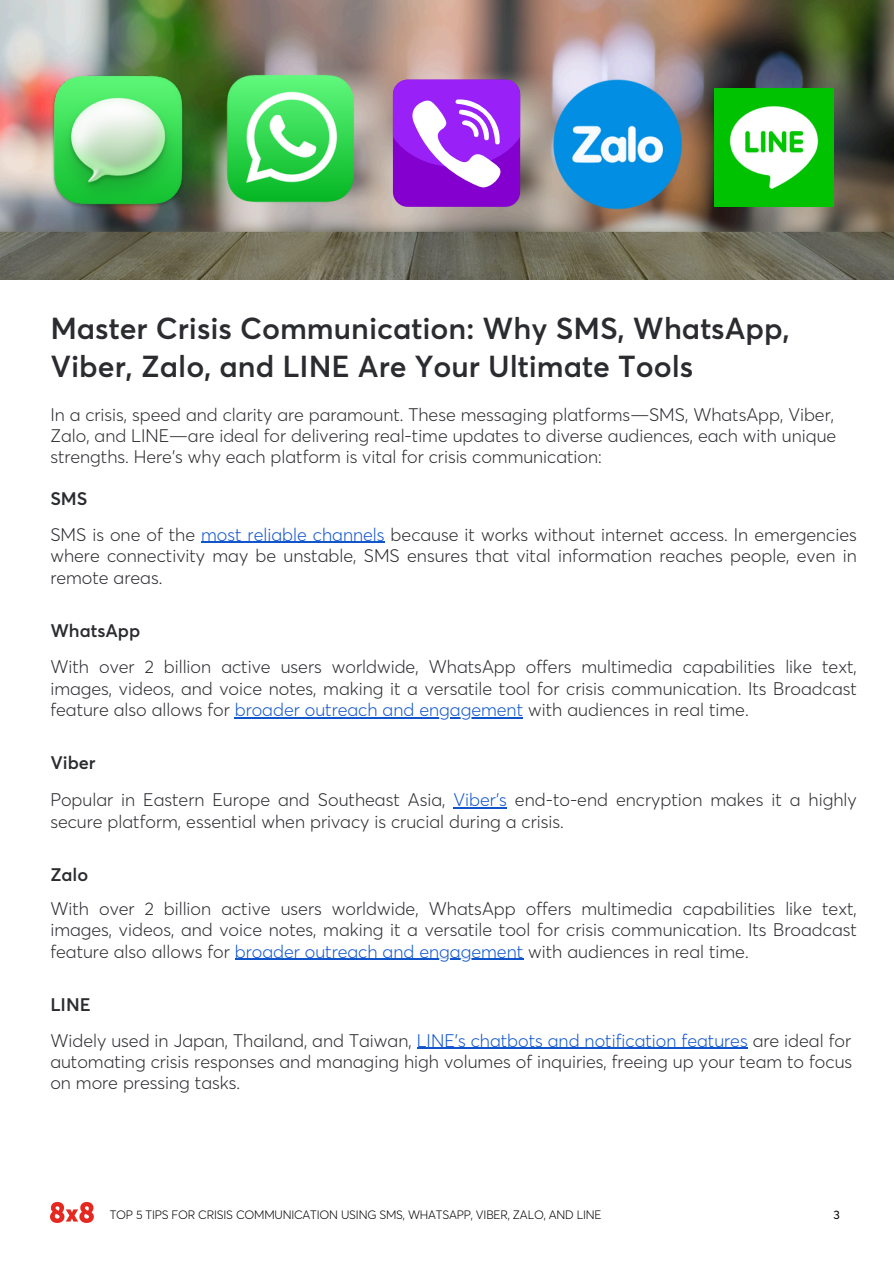
<style>
.page{position:relative;width:894px;height:1264px;background:#fff}
.page>*{position:absolute;margin:0;border:0;box-sizing:border-box;transform-origin:0 0}
.t1{font:600 30px/38.2px "Averta";color:#2b2c30}
.t2{font:300 18px/21.3px "Averta";color:#2b2c30}
.t3{font:600 18px "Averta";color:#2b2c30}
.t4{font:300 12px "Averta";letter-spacing:-.015em;color:#000}
.t5{font:12px "Averta";color:#000}
.s1{color:#15c}
.s2{font-weight:600}
</style>
<div class="page">
<img style="left:50px;top:1202px;width:43px;height:20px">
<img style="left:0;top:0;width:893px;height:280px">
<img style="left:219px;top:69px;width:141px;height:140px">
<img style="left:714px;top:88px;width:118px;height:118px">
<div style="left:393px;top:80px;width:127px;height:127px;background:#8400ce;border-radius:15px"></div>
<svg style="left:393px;top:80px;width:127px;height:107px"></svg>
<img style="left:51px;top:73px;width:136px;height:136px">
<img style="left:552px;top:80px;width:129px;height:129px">
<hr style="left:235px;top:717px;width:288px;height:1px;background:#15c">
<hr style="left:201px;top:542px;width:183px;height:1px;background:#15c">
<hr style="left:453px;top:807px;width:54px;height:1px;background:#15c">
<hr style="left:235px;top:958px;width:288px;height:1px;background:#15c">
<hr style="left:416px;top:1047px;width:331px;height:1px;background:#15c">
<h2 class="t1" style="left:50px;top:309px;width:741px">Master Crisis Communication: Why SMS, WhatsApp,<br>Viber, Zalo, and LINE Are Your Ultimate Tools</h2>
<h4 class="t2" style="left:50px;top:403px;width:787px">In a crisis, speed and clarity are paramount. These messaging platforms—SMS, WhatsApp, Viber,<br>Zalo, and LINE—are ideal for delivering real-time updates to diverse audiences, each with unique strengths. Here’s why each platform is vital for crisis communication:</h4>
<h4 class="t3" style="left:50px;top:487px;width:39px">SMS</h4>
<h3 class="t2" style="left:50px;top:523px;width:807px;text-align:justify">SMS is one of the <span class="s1">most reliable channels</span> because it works without internet access. In emergencies where connectivity may be unstable, SMS ensures that vital information reaches people, even in remote areas.</h3>
<h3 class="t3" style="left:50px;top:619px;width:91px">WhatsApp</h3>
<h4 class="t2" style="left:50px;top:656px;width:807px;text-align:justify">With over 2 billion active users worldwide, WhatsApp offers multimedia capabilities like text, images, videos, and voice notes, making it a versatile tool for crisis communication. Its Broadcast feature also allows for <span class="s1">broader outreach and engagement</span> with audiences in real time.</h4>
<h4 class="t3" style="left:50px;top:751px;width:47px">Viber</h4>
<h2 class="t2" style="left:50px;top:789px;width:807px">Popular in Eastern Europe and Southeast Asia, <span class="s1">Viber’s</span> end-to-end encryption makes it a highly secure platform, essential when privacy is crucial during a crisis.</h2>
<h4 class="t3" style="left:50px;top:863px;width:39px">Zalo</h4>
<p class="t2" style="left:50px;top:897px;width:807px;text-align:justify">With over 2 billion active users worldwide, WhatsApp offers multimedia capabilities like text, images, videos, and voice notes, making it a versatile tool for crisis communication. Its Broadcast feature also allows for <span class="s1">broader outreach and engagement</span> with audiences in real time.</p>
<p class="t2" style="left:50px;top:986px;width:802px;line-height:35.7px"><span class="s2">LINE<br></span>Widely used in Japan, Thailand, and Taiwan, <span class="s1">LINE’s chatbots and notification features</span> are ideal for</p>
<p class="t2" style="left:50px;top:1050px;width:803px">automating crisis responses and managing high volumes of inquiries, freeing up your team to focus on more pressing tasks.</p>
<p class="t4" style="left:110px;top:1206px;width:493px">TOP 5 TIPS FOR CRISIS COMMUNICATION USING SMS, WHATSAPP, VIBER, ZALO, AND LINE</p>
<h4 class="t5" style="left:833px;top:1206px;width:8px">3</h4>
</div>
